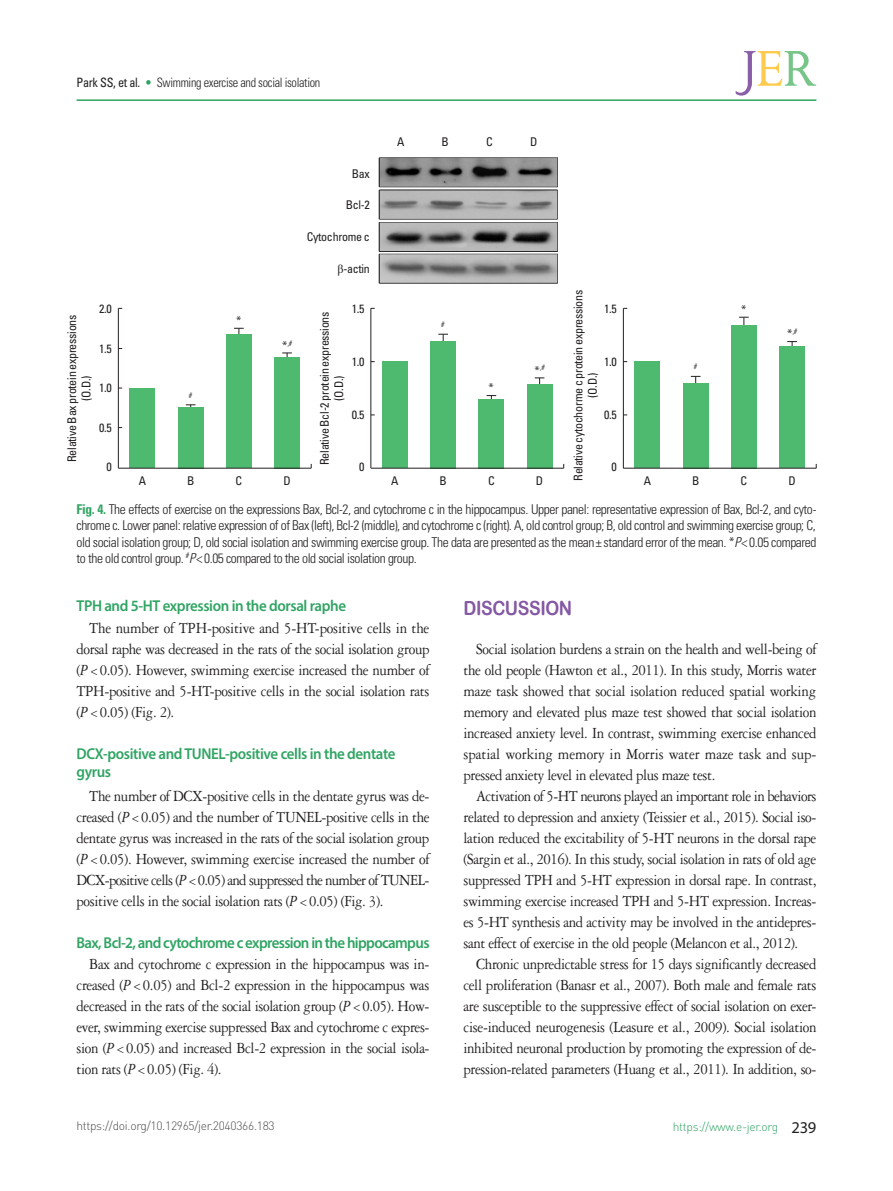
<style>
.page{position:relative;width:893px;height:1191px;background:#fff}
.page>*{position:absolute;margin:0;border:0;box-sizing:border-box;transform-origin:0 0}
.본문_대제목{font:19.5px "Arial Rounded MT Bold";letter-spacing:-.025em;color:#8458a4;scale:.9 1}
.본문_영문{font:16.5px/21px "Garamond 3 LT Std";letter-spacing:-.025em;color:#231f20;text-align:justify;scale:.9 1}
.본문_중제목{font:600 15.75px/18.9px "Myriad Pro";letter-spacing:-.025em;color:#30a463;scale:.95 1}
.표제목_그림설명{font:300 condensed 13.5px/16.2px "Univers LT Std";letter-spacing:-.03em;color:#231f20;text-align:justify}
.t1{font:300 condensed 12.9px "Univers LT Std";letter-spacing:-.025em;color:#231f20;scale:.95 1}
.그림지문{font:condensed 12px/14.4px "Univers LT Std";letter-spacing:-.025em;color:#231f20;text-align:center}
.t2{font:300 12px "DIN Pro";letter-spacing:-.025em;color:#4b4c4d}
.t3{font:300 12px "DIN Pro";letter-spacing:-.025em;color:#30a463}
.표제목_그림설명-2{font:300 condensed 7.8px "Univers LT Std";color:#231f20}
.s1{font-weight:400}
.s2{color:#30a463}
.s3{font-size:13.5px}
.s4{font-family:"Times New Roman";font-stretch:normal}
.s5{font-weight:700;color:#30a463}
.s6{font-style:italic}
.s7{font-family:"Myriad Pro";font-weight:400;font-size:16.5px;color:#231f20}
</style>
<div class="page">
<svg style="left:736px;top:51px;width:80px;height:45px"></svg>
<hr style="left:77px;top:99px;width:739px;height:2px;background:#30a463">
<svg style="left:186px;top:404px;width:9px;height:3px"></svg>
<hr style="left:239px;top:328px;width:1px;height:46px;background:#231f20">
<svg style="left:282px;top:353px;width:10px;height:4px"></svg>
<div style="left:130px;top:388px;width:25px;height:80px;background:#4dba6f"></div>
<div style="left:178px;top:407px;width:26px;height:61px;background:#4dba6f"></div>
<div style="left:226px;top:334px;width:26px;height:134px;background:#4dba6f"></div>
<div style="left:274px;top:357px;width:26px;height:111px;background:#4dba6f"></div>
<hr style="left:118px;top:308px;width:1px;height:160px;background:#231f20">
<hr style="left:118px;top:468px;width:193px;height:1px;background:#231f20">
<svg style="left:438px;top:334px;width:10px;height:7px"></svg>
<svg style="left:691px;top:376px;width:9px;height:7px"></svg>
<hr style="left:491px;top:396px;width:1px;height:46px;background:#231f20">
<hr style="left:744px;top:317px;width:1px;height:46px;background:#231f20">
<hr style="left:792px;top:341px;width:1px;height:30px;background:#231f20">
<svg style="left:535px;top:377px;width:9px;height:7px"></svg>
<div style="left:382px;top:361px;width:26px;height:107px;background:#4dba6f"></div>
<div style="left:635px;top:361px;width:25px;height:107px;background:#4dba6f"></div>
<div style="left:430px;top:341px;width:26px;height:127px;background:#4dba6f"></div>
<div style="left:683px;top:383px;width:25px;height:85px;background:#4dba6f"></div>
<div style="left:478px;top:399px;width:26px;height:69px;background:#4dba6f"></div>
<div style="left:731px;top:325px;width:26px;height:143px;background:#4dba6f"></div>
<div style="left:527px;top:384px;width:25px;height:84px;background:#4dba6f"></div>
<div style="left:779px;top:346px;width:26px;height:122px;background:#4dba6f"></div>
<hr style="left:370px;top:308px;width:1px;height:160px;background:#231f20">
<hr style="left:623px;top:308px;width:1px;height:160px;background:#231f20">
<hr style="left:371px;top:468px;width:193px;height:1px;background:#231f20">
<hr style="left:623px;top:468px;width:193px;height:1px;background:#231f20">
<img style="left:378px;top:157px;width:180px;height:127px">
<p class="t1" style="left:77px;top:74px;width:258px"><span class="s1">Park SS, et al.</span> <span class="s2">•</span> Swimming exercise and social isolation</p>
<p class="그림지문" style="left:352px;top:166px;width:20px">Bax</p>
<p class="그림지문" style="left:346px;top:198px;width:26px">Bcl-2</p>
<p class="그림지문" style="left:307px;top:229px;width:65px">Cytochrome c</p>
<p class="그림지문" style="left:99px;top:301px;width:14px">2.0</p>
<p class="그림지문" style="left:99px;top:341px;width:14px">1.5</p>
<p class="그림지문" style="left:99px;top:380px;width:14px">1.0</p>
<p class="그림지문" style="left:99px;top:420px;width:14px">0.5</p>
<p class="그림지문" style="left:107px;top:460px;width:7px">0</p>
<p class="그림지문" style="left:65px;top:462px;width:149px;rotate:-90deg">Relative Bax protein expressions (O.D.)</p>
<p class="표제목_그림설명-2" style="left:189px;top:390px;width:5px">#</p>
<p class="표제목_그림설명" style="left:236px;top:313px;width:7px">*</p>
<p class="표제목_그림설명-2" style="left:282px;top:338px;width:12px"><span class="s3">*</span>,#</p>
<p class="그림지문" style="left:139px;top:473px;width:9px">A</p>
<p class="그림지문" style="left:187px;top:473px;width:9px">B</p>
<p class="그림지문" style="left:236px;top:473px;width:8px">C</p>
<p class="그림지문" style="left:283px;top:473px;width:9px">D</p>
<p class="그림지문" style="left:338px;top:261px;width:34px"><span class="s4">β</span>-actin</p>
<p class="그림지문" style="left:352px;top:301px;width:14px">1.5</p>
<p class="그림지문" style="left:317px;top:465px;width:155px;rotate:-90deg">Relative Bcl-2 protein expressions (O.D.)</p>
<p class="그림지문" style="left:352px;top:354px;width:14px">1.0</p>
<p class="그림지문" style="left:352px;top:407px;width:14px">0.5</p>
<p class="그림지문" style="left:359px;top:460px;width:7px">0</p>
<p class="그림지문" style="left:397px;top:134px;width:9px">A</p>
<p class="그림지문" style="left:442px;top:134px;width:9px">B</p>
<p class="그림지문" style="left:486px;top:134px;width:8px">C</p>
<p class="그림지문" style="left:530px;top:134px;width:9px">D</p>
<p class="그림지문" style="left:571px;top:481px;width:192px;rotate:-90deg">Relative cytochorme c protein expressions (O.D.)</p>
<p class="그림지문" style="left:604px;top:301px;width:14px">1.5</p>
<p class="표제목_그림설명" style="left:741px;top:302px;width:7px">*</p>
<p class="표제목_그림설명-2" style="left:441px;top:319px;width:5px">#</p>
<p class="표제목_그림설명-2" style="left:787px;top:327px;width:12px"><span class="s3">*</span>,#</p>
<p class="그림지문" style="left:604px;top:354px;width:14px">1.0</p>
<p class="표제목_그림설명-2" style="left:694px;top:362px;width:5px">#</p>
<p class="표제목_그림설명-2" style="left:534px;top:363px;width:12px"><span class="s3">*</span>,#</p>
<p class="표제목_그림설명" style="left:488px;top:380px;width:7px">*</p>
<p class="그림지문" style="left:604px;top:407px;width:14px">0.5</p>
<p class="그림지문" style="left:612px;top:460px;width:7px">0</p>
<p class="그림지문" style="left:391px;top:473px;width:9px">A</p>
<p class="그림지문" style="left:439px;top:473px;width:9px">B</p>
<p class="그림지문" style="left:488px;top:473px;width:8px">C</p>
<p class="그림지문" style="left:536px;top:473px;width:9px">D</p>
<p class="그림지문" style="left:644px;top:473px;width:9px">A</p>
<p class="그림지문" style="left:692px;top:473px;width:9px">B</p>
<p class="그림지문" style="left:741px;top:473px;width:8px">C</p>
<p class="그림지문" style="left:788px;top:473px;width:9px">D</p>
<p class="표제목_그림설명" style="left:77px;top:501px;width:741px"><span class="s5">Fig. 4.</span> The effects of exercise on the expressions Bax, Bcl-2, and cytochrome c in the hippocampus. Upper panel: representative expression of Bax, Bcl-2, and cyto&shy;chrome c. Lower panel: relative expression of of Bax (left), Bcl-2 (middle), and cytochrome c (right). A, old control group; B, old control and swimming exercise group; C, old social isolation group; D, old social isolation and swimming exercise group. The data are presented as the mean± standard error of the mean. *<span class="s6">P</span>&lt; 0.05 compared to the old control group. <sup>#</sup><span class="s6">P</span>&lt; 0.05 compared to the old social isolation group.</p>
<p class="본문_중제목" style="left:77px;top:596px;width:285px">TPH and 5-HT expression in the dorsal raphe</p>
<p class="본문_영문" style="left:77px;top:617px;width:394px;text-indent:13px">The number of TPH-positive and 5-HT-positive cells in the dorsal raphe was decreased in the rats of the social isolation group (<span class="s6">P</span>&lt;0.05). However, swimming exercise increased the number of TPH-positive and 5-HT-positive cells in the social isolation rats (<span class="s6">P</span>&lt;0.05) (Fig. 2).</p>
<p class="본문_중제목" style="left:77px;top:743px;width:337px">DCX-positive and TUNEL-positive cells in the dentate gyrus</p>
<p class="본문_영문" style="left:77px;top:785px;width:394px;text-indent:13px">The number of DCX-positive cells in the dentate gyrus was de&shy;creased (<span class="s6">P</span>&lt;0.05) and the number of TUNEL-positive cells in the dentate gyrus was increased in the rats of the social isolation group (<span class="s6">P</span>&lt;0.05). However, swimming exercise increased the number of DCX-positive cells (<span class="s6">P</span>&lt;0.05) and suppressed the number of TUNEL&shy;positive cells in the social isolation rats (<span class="s6">P</span>&lt;0.05) (Fig. 3).</p>
<p class="본문_중제목" style="left:77px;top:932px;width:373px">Bax, Bcl-2, and cytochrome c expression in the hippocampus</p>
<p class="본문_영문" style="left:77px;top:953px;width:394px;text-indent:13px">Bax and cytochrome c expression in the hippocampus was in&shy;creased (<span class="s6">P</span>&lt;0.05) and Bcl-2 expression in the hippocampus was decreased in the rats of the social isolation group (<span class="s6">P</span>&lt;0.05). How&shy;ever, swimming exercise suppressed Bax and cytochrome c expres&shy;sion (<span class="s6">P</span>&lt;0.05) and increased Bcl-2 expression in the social isola&shy;tion rats (<span class="s6">P</span>&lt;0.05) (Fig. 4).</p>
<p class="본문_대제목" style="left:463px;top:596px;width:122px">DISCUSSION</p>
<p class="본문_영문" style="left:463px;top:638px;width:394px;text-indent:13px">Social isolation burdens a strain on the health and well-being of the old people (Hawton et al., 2011). In this study, Morris water maze task showed that social isolation reduced spatial working memory and elevated plus maze test showed that social isolation increased anxiety level. In contrast, swimming exercise enhanced spatial working memory in Morris water maze task and sup&shy;pressed anxiety level in elevated plus maze test.</p>
<p class="본문_영문" style="left:463px;top:785px;width:394px;text-indent:13px">Activation of 5-HT neurons played an important role in behaviors related to depression and anxiety (Teissier et al., 2015). Social iso&shy;lation reduced the excitability of 5-HT neurons in the dorsal rape (Sargin et al., 2016). In this study, social isolation in rats of old age suppressed TPH and 5-HT expression in dorsal rape. In contrast, swimming exercise increased TPH and 5-HT expression. Increas&shy;es 5-HT synthesis and activity may be involved in the antidepres&shy;sant effect of exercise in the old people (Melancon et al., 2012).</p>
<p class="본문_영문" style="left:463px;top:953px;width:394px;text-indent:13px">Chronic unpredictable stress for 15 days significantly decreased cell proliferation (Banasr et al., 2007). Both male and female rats are susceptible to the suppressive effect of social isolation on exer&shy;cise-induced neurogenesis (Leasure et al., 2009). Social isolation inhibited neuronal production by promoting the expression of de&shy;pression-related parameters (Huang et al., 2011). In addition, so-</p>
<p class="t2" style="left:77px;top:1118px;width:200px">https://doi.org/10.12965/jer.2040366.183</p>
<p class="t3" style="left:673px;top:1118px;width:145px">https://www.e-jer.org <span class="s7">239</span></p>
</div>
